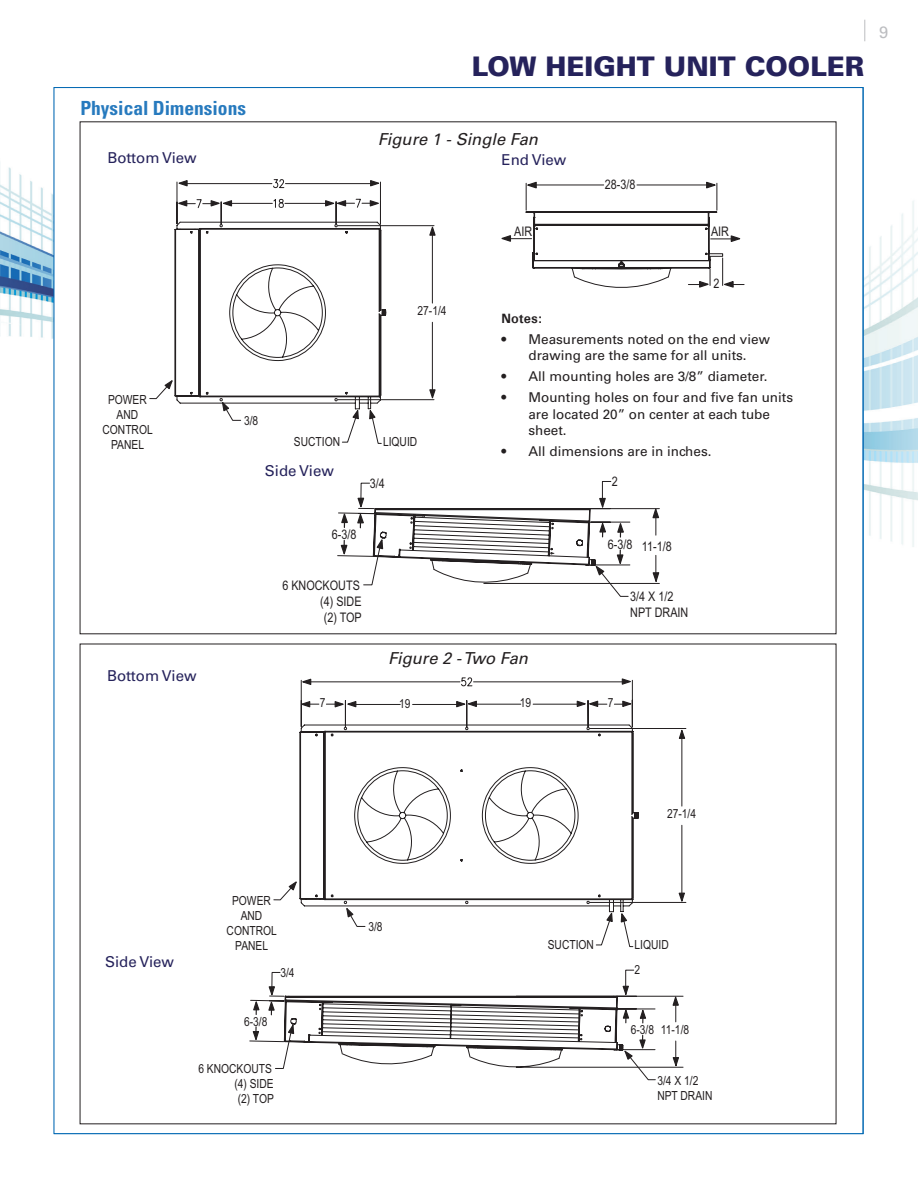
<style>
.page{position:relative;width:918px;height:1188px;background:#fff}
.page>*{position:absolute;margin:0;border:0;box-sizing:border-box;transform-origin:0 0}
.t1{font:900 27px "Univers";color:#25225b}
.t2{font:700 condensed 19.5px "Univers LT Std";color:#277abe}
.t3{font:italic 16.5px "Univers";color:#231f20}
.t4{font:16.5px "Univers";color:#bcbdc0}
.t5{font:15px "Univers";color:#25225b}
.t6{font:13.5px/16.5px "Univers";color:#231f20;text-align:center}
.t7{font:700 13.5px "Univers";color:#231f20}
.t8{font:13.2px/15.9px "Arial Narrow";color:#231f20}
.t9{font:12.6px/15px "Arial Narrow";color:#231f20;text-align:center}
</style>
<div class="page">
<img style="left:0;top:87px;width:54px;height:447px">
<img style="left:864px;top:35px;width:54px;height:512px">
<svg style="left:864px;top:20px;width:1px;height:21px"></svg>
<div style="left:54px;top:87px;width:809px;height:1047px;background:#fff;border:1px solid #0168b3"></div>
<svg style="left:176px;top:179px;width:257px;height:222px"></svg>
<svg style="left:176px;top:199px;width:12px;height:8px"></svg>
<svg style="left:369px;top:199px;width:13px;height:8px"></svg>
<svg style="left:210px;top:199px;width:23px;height:8px"></svg>
<svg style="left:324px;top:199px;width:23px;height:8px"></svg>
<svg style="left:149px;top:221px;width:238px;height:223px"></svg>
<svg style="left:428px;top:223px;width:8px;height:14px"></svg>
<svg style="left:428px;top:388px;width:8px;height:13px"></svg>
<svg style="left:501px;top:181px;width:243px;height:107px"></svg>
<svg style="left:337px;top:481px;width:323px;height:116px"></svg>
<svg style="left:273px;top:881px;width:24px;height:20px"></svg>
<svg style="left:595px;top:913px;width:18px;height:33px"></svg>
<svg style="left:620px;top:913px;width:14px;height:35px"></svg>
<svg style="left:347px;top:913px;width:19px;height:14px"></svg>
<svg style="left:301px;top:903px;width:332px;height:4px"></svg>
<svg style="left:300px;top:677px;width:387px;height:226px"></svg>
<hr style="left:354px;top:704px;width:46px;height:1px;background:#231f20">
<hr style="left:413px;top:704px;width:46px;height:1px;background:#231f20">
<svg style="left:326px;top:700px;width:31px;height:8px"></svg>
<svg style="left:455px;top:700px;width:23px;height:8px"></svg>
<svg style="left:249px;top:969px;width:435px;height:112px"></svg>
<h2 class="t2" style="left:80px;top:96px;width:167px">Physical Dimensions</h2>
<p class="t5" style="left:107px;top:149px;width:91px">Bottom View</p>
<h1 class="t1" style="left:472px;top:49px;width:394px">LOW HEIGHT UNIT COOLER</h1>
<p class="t4" style="left:879px;top:23px;width:11px">9</p>
<p class="t3" style="left:378px;top:130px;width:162px">Figure 1 - Single Fan</p>
<p class="t5" style="left:502px;top:151px;width:66px">End View</p>
<p class="t8" style="left:514px;top:223px;width:20px">AIR</p>
<p class="t8" style="left:605px;top:175px;width:32px">28-3/8</p>
<p class="t8" style="left:711px;top:223px;width:20px">AIR</p>
<p class="t9" style="left:102px;top:391px;width:52px">POWER<br>AND<br>CONTROL<br>PANEL</p>
<p class="t5" style="left:107px;top:667px;width:91px">Bottom View</p>
<p class="t9" style="left:417px;top:303px;width:31px">27-1/4</p>
<p class="t9" style="left:244px;top:413px;width:16px">3/8</p>
<p class="t9" style="left:294px;top:433px;width:48px">SUCTION</p>
<p class="t9" style="left:383px;top:434px;width:36px">LIQUID</p>
<p class="t5" style="left:265px;top:462px;width:70px">Side View</p>
<p class="t8" style="left:370px;top:475px;width:17px">3/4</p>
<p class="t8" style="left:332px;top:526px;width:26px">6-3/8</p>
<p class="t8" style="left:320px;top:577px;width:43px;text-indent:-38px">6 KNOCKOUTS (4) SIDE (2) TOP</p>
<p class="t8" style="left:714px;top:275px;width:8px">2</p>
<p class="t7" style="left:501px;top:310px;width:42px">Notes:</p>
<p class="t6" style="left:501px;top:331px;width:270px">• Measurements noted on the end view drawing are the same for all units.</p>
<p class="t6" style="left:501px;top:368px;width:268px">• All mounting holes are 3/8” diameter.</p>
<p class="t6" style="left:528px;top:389px;width:266px;text-align:left;text-indent:-27px">• Mounting holes on four and five fan units are located 20” on center at each tube sheet.</p>
<p class="t6" style="left:501px;top:443px;width:212px">• All dimensions are in inches.</p>
<p class="t8" style="left:612px;top:472px;width:8px">2</p>
<p class="t8" style="left:608px;top:536px;width:26px">6-3/8</p>
<p class="t8" style="left:642px;top:538px;width:31px">11-1/8</p>
<p class="t8" style="left:630px;top:588px;width:60px">3/4 X 1/2<br>NPT DRAIN</p>
<p class="t9" style="left:320px;top:695px;width:7px">7</p>
<p class="t3" style="left:388px;top:648px;width:142px">Figure 2 - Two Fan</p>
<p class="t9" style="left:399px;top:695px;width:13px">19</p>
<p class="t9" style="left:520px;top:695px;width:13px">19</p>
<p class="t9" style="left:608px;top:694px;width:7px">7</p>
<p class="t5" style="left:105px;top:953px;width:70px">Side View</p>
<p class="t9" style="left:227px;top:893px;width:52px">POWER<br>AND<br>CONTROL<br>PANEL</p>
<p class="t9" style="left:280px;top:965px;width:16px">3/4</p>
<p class="t9" style="left:244px;top:1013px;width:25px">6-3/8</p>
<p class="t9" style="left:234px;top:1060px;width:41px;text-align:left;text-indent:-36px">6 KNOCKOUTS (4) SIDE (2) TOP</p>
<p class="t9" style="left:368px;top:919px;width:16px">3/8</p>
<p class="t9" style="left:667px;top:805px;width:31px">27-1/4</p>
<p class="t9" style="left:548px;top:936px;width:48px">SUCTION</p>
<p class="t9" style="left:635px;top:937px;width:36px">LIQUID</p>
<p class="t9" style="left:635px;top:962px;width:7px">2</p>
<p class="t9" style="left:631px;top:1022px;width:60px">6-3/8 11-1/8</p>
<p class="t9" style="left:657px;top:1072px;width:57px;text-align:left">3/4 X 1/2<br>NPT DRAIN</p>
</div>
